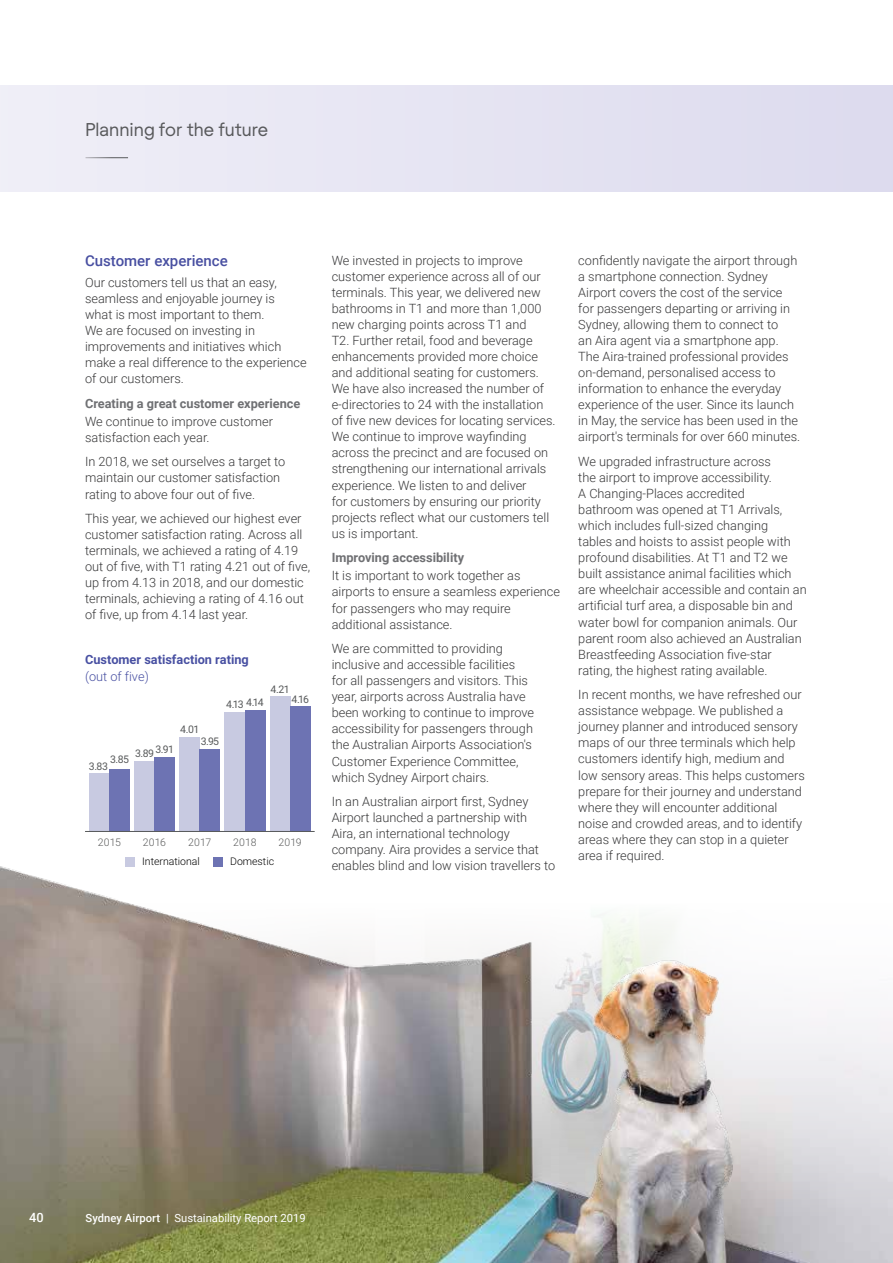
<style>
.page{position:relative;width:893px;height:1263px;background:#fff}
.page>*{position:absolute;margin:0;border:0;box-sizing:border-box;transform-origin:0 0}
.t1{font:18px "Regola Pro";letter-spacing:-.005em;color:#58595b}
.t2{font:500 15px "Roboto";color:#484fa1}
.t3{font:300 12.75px/16px "Roboto";color:#383839}
.t4{font:700 12.75px "Roboto";color:#6f7073}
.t5{font:700 12.75px "Roboto";color:#4850a2}
.t6{font:300 12.75px "Roboto";color:#4850a2}
.t7{font:500 12.75px "Roboto";color:#fff}
.t8{font:11.25px "Roboto";color:#fff}
.t9{font:10.5px "Roboto";letter-spacing:-.055em;color:#585a5b}
.t10{font:300 10.5px "Roboto";color:#000}
.t11{font:300 10.5px "Roboto";letter-spacing:.01em;color:#595a5a}
.s1{font-weight:500}
</style>
<div class="page">
<img style="left:761px;top:1015px;width:132px;height:248px">
<div style="left:0;top:85px;width:893px;height:106px;background:#e6e5f3"></div>
<div style="left:270px;top:696px;width:20px;height:135px;background:#c8cae1"></div>
<div style="left:290px;top:706px;width:20px;height:125px;background:#6d73b3"></div>
<div style="left:225px;top:712px;width:20px;height:119px;background:#c8cae1"></div>
<div style="left:245px;top:710px;width:20px;height:121px;background:#6d73b3"></div>
<div style="left:180px;top:737px;width:20px;height:94px;background:#c8cae1"></div>
<div style="left:200px;top:749px;width:20px;height:82px;background:#6d73b3"></div>
<div style="left:134px;top:761px;width:21px;height:70px;background:#c8cae1"></div>
<div style="left:155px;top:757px;width:20px;height:74px;background:#6d73b3"></div>
<div style="left:89px;top:773px;width:20px;height:58px;background:#c8cae1"></div>
<div style="left:109px;top:769px;width:21px;height:62px;background:#6d73b3"></div>
<img style="left:0;top:821px;width:761px;height:442px">
<hr style="left:86px;top:157px;width:42px;height:1px;background:#58595b">
<h1 class="t1" style="left:86px;top:118px;width:184px">Planning for the future</h1>
<p class="t2" style="left:85px;top:251px;width:144px">Customer experience</p>
<p class="t3" style="left:85px;top:274px;width:223px">Our customers tell us that an easy, seamless and enjoyable journey is<br>what is most important to them.<br>We are focused on investing in improvements and initiatives which make a real difference to the experience of our customers.</p>
<p class="t4" style="left:85px;top:394px;width:217px">Creating a great customer experience</p>
<p class="t3" style="left:85px;top:413px;width:189px">We continue to improve customer satisfaction each year.</p>
<p class="t3" style="left:85px;top:453px;width:202px">In 2018, we set ourselves a target to maintain our customer satisfaction rating to above four out of five.</p>
<p class="t3" style="left:85px;top:510px;width:227px">This year, we achieved our highest ever customer satisfaction rating. Across all terminals, we achieved a rating of 4.19 out of five, with T1 rating 4.21 out of five, up from 4.13 in 2018, and our domestic terminals, achieving a rating of 4.16 out of five, up from 4.14 last year.</p>
<p class="t5" style="left:85px;top:650px;width:165px">Customer satisfaction rating</p>
<p class="t6" style="left:85px;top:667px;width:65px">(out of five)</p>
<p class="t9" style="left:271px;top:682px;width:21px">4.21</p>
<p class="t9" style="left:292px;top:692px;width:19px">4.16</p>
<p class="t9" style="left:226px;top:696px;width:39px">4.13 4.14</p>
<p class="t9" style="left:135px;top:744px;width:40px">3.89 3.91</p>
<p class="t9" style="left:110px;top:752px;width:21px">3.85</p>
<p class="t9" style="left:89px;top:758px;width:21px">3.83</p>
<p class="t9" style="left:180px;top:722px;width:20px">4.01</p>
<p class="t9" style="left:201px;top:734px;width:20px">3.95</p>
<p class="t11" style="left:98px;top:834px;width:25px">2015</p>
<p class="t11" style="left:143px;top:834px;width:25px">2016</p>
<p class="t11" style="left:188px;top:834px;width:25px">2017</p>
<p class="t11" style="left:233px;top:834px;width:25px">2018</p>
<p class="t11" style="left:278px;top:834px;width:25px">2019</p>
<p class="t10" style="left:142px;top:854px;width:59px">International</p>
<p class="t10" style="left:230px;top:854px;width:45px">Domestic</p>
<p class="t3" style="left:332px;top:252px;width:226px">We invested in projects to improve customer experience across all of our terminals. This year, we delivered new bathrooms in T1 and more than 1,000 new charging points across T1 and<br>T2. Further retail, food and beverage enhancements provided more choice and additional seating for customers.<br>We have also increased the number of e-directories to 24 with the installation of five new devices for locating services.<br>We continue to improve wayfinding across the precinct and are focused on strengthening our international arrivals experience. We listen to and deliver<br>for customers by ensuring our priority projects reflect what our customers tell us is important.</p>
<p class="t4" style="left:332px;top:549px;width:134px">Improving accessibility</p>
<p class="t3" style="left:332px;top:567px;width:230px">It is important to work together as airports to ensure a seamless experience for passengers who may require additional assistance.</p>
<p class="t3" style="left:332px;top:640px;width:204px">We are committed to providing inclusive and accessible facilities<br>for all passengers and visitors. This year, airports across Australia have been working to continue to improve accessibility for passengers through the Australian Airports Association's Customer Experience Committee, which Sydney Airport chairs.</p>
<p class="t3" style="left:332px;top:793px;width:225px">In an Australian airport first, Sydney Airport launched a partnership with<br>Aira, an international technology company. Aira provides a service that enables blind and low vision travellers to</p>
<p class="t3" style="left:578px;top:252px;width:223px">confidently navigate the airport through a smartphone connection. Sydney Airport covers the cost of the service for passengers departing or arriving in Sydney, allowing them to connect to<br>an Aira agent via a smartphone app.<br>The Aira-trained professional provides on-demand, personalised access to information to enhance the everyday experience of the user. Since its launch in May, the service has been used in the airport's terminals for over 660 minutes.</p>
<p class="t3" style="left:578px;top:453px;width:230px">We upgraded infrastructure across<br>the airport to improve accessibility.<br>A Changing-Places accredited<br>bathroom was opened at T1 Arrivals, which includes full-sized changing<br>tables and hoists to assist people with profound disabilities. At T1 and T2 we built assistance animal facilities which are wheelchair accessible and contain an artificial turf area, a disposable bin and water bowl for companion animals. Our parent room also achieved an Australian Breastfeeding Association five-star rating, the highest rating available.</p>
<p class="t3" style="left:578px;top:686px;width:228px">In recent months, we have refreshed our assistance webpage. We published a journey planner and introduced sensory maps of our three terminals which help customers identify high, medium and low sensory areas. This helps customers prepare for their journey and understand where they will encounter additional noise and crowded areas, and to identify areas where they can stop in a quieter area if required.</p>
<p class="t7" style="left:29px;top:1209px;width:16px">40</p>
<p class="t8" style="left:86px;top:1210px;width:222px"><span class="s1">Sydney Airport</span> | Sustainability Report 2019</p>
</div>
